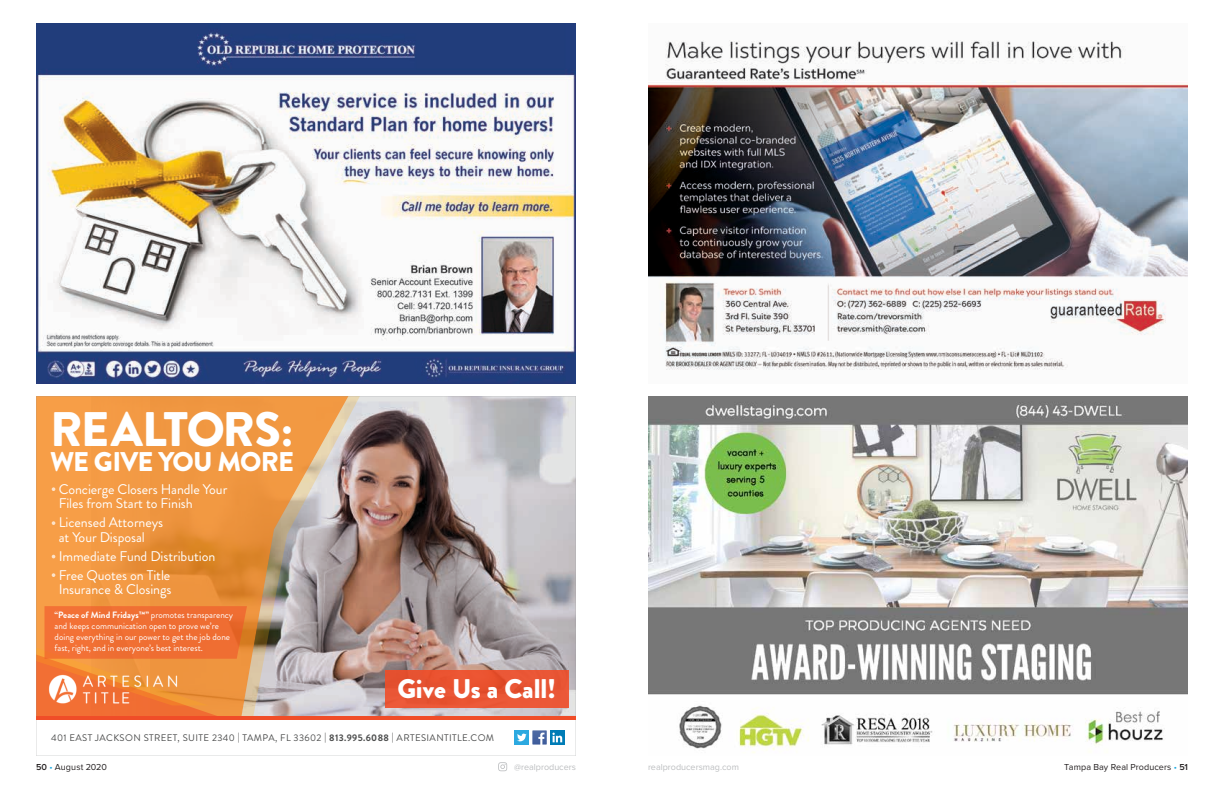
<style>
.page{position:relative;width:1224px;height:792px;background:#fff}
.page>*{position:absolute;margin:0;border:0;box-sizing:border-box;transform-origin:0 0}
.t1{font:900 48.4px "Brandon Grotesque";letter-spacing:-.03em;color:#fff}
.t2{font:900 27.1px "Brandon Grotesque";letter-spacing:-.03em;color:#fff}
.t3{font:900 27px "Brandon Grotesque";letter-spacing:-.005em;color:#fff}
.t4{font:14px/14.5px "Brandon Grotesque";letter-spacing:-.005em;color:#fff}
.t5{font:9.6px "Brandon Grotesque";letter-spacing:.04em;color:#4c4d4d}
.t6{font:9.2px/11px "Brandon Grotesque";color:#fff}
.t7{font:9px "Proxima Nova";letter-spacing:.01em;color:#231f20}
.t8{font:9px "Proxima Nova";color:#bcbec0}
.s1{font-weight:700}
.s2{font-weight:600}
.s3{color:#19a8e0}
</style>
<div class="page">
<svg style="left:498px;top:762px;width:9px;height:9px"></svg>
<img style="left:648px;top:40px;width:540px;height:330px">
<img style="left:648px;top:396px;width:540px;height:357px">
<img style="left:36px;top:24px;width:540px;height:360px">
<svg style="left:36px;top:396px;width:540px;height:360px"></svg>
<hr style="left:36px;top:717px;width:540px;height:3px;background:#f04d28">
<svg style="left:36px;top:396px;width:324px;height:321px;background:#e19557"></svg>
<h1 class="t1" style="left:50px;top:395px;width:245px">REALTORS:</h1>
<h2 class="t2" style="left:50px;top:443px;width:245px">WE GIVE YOU MORE</h2>
<h3 class="t4" style="left:59px;top:482px;width:170px">Concierge Closers Handle Your<br>Files from Start to Finish</h3>
<h3 class="t4" style="left:59px;top:516px;width:106px">Licensed Attorneys at Your Disposal</h3>
<h3 class="t4" style="left:59px;top:547px;width:158px;line-height:19px">Immediate Fund Distribution<br>Free Quotes on Title</h3>
<h3 class="t4" style="left:59px;top:583px;width:114px">Insurance &amp; Closings</h3>
<p class="t6" style="left:55px;top:609px;width:180px"><span class="s1">“Peace of Mind Fridays™”</span> promotes transparency and keeps communication open to prove we’re doing everything in our power to get the job done fast, right, and in everyone’s best interest.</p>
<h3 class="t3" style="left:397px;top:669px;width:160px">Give Us a Call!</h3>
<p class="t5" style="left:51px;top:731px;width:445px">401 EAST JACKSON STREET, SUITE 2340 | TAMPA, FL 33602 | <span class="s1">813.995.6088</span> | ARTESIANTITLE.COM</p>
<p class="t7" style="left:36px;top:762px;width:73px"><span class="s2">50</span> <span class="s3">•</span> August 2020</p>
<p class="t8" style="left:514px;top:762px;width:63px">@realproducers</p>
<p class="t8" style="left:648px;top:762px;width:92px">realproducersmag.com</p>
<p class="t7" style="left:1064px;top:762px;width:125px">Tampa Bay Real Producers <span class="s3">•</span> <span class="s2">51</span></p>
</div>
